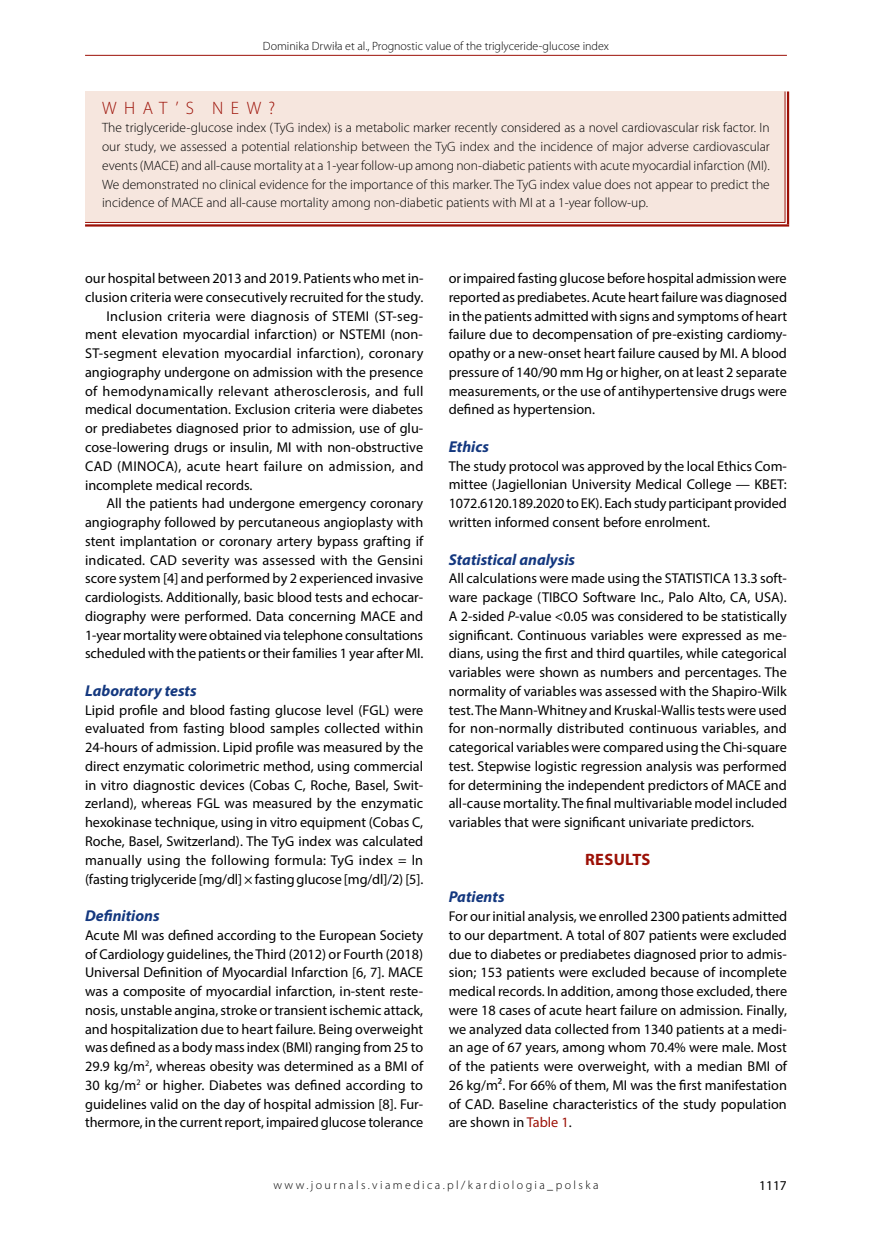
<style>
.page{position:relative;width:872px;height:1234px;background:#fff}
.page>*{position:absolute;margin:0;border:0;box-sizing:border-box;transform-origin:0 0}
.t1{font:300 18px "Myriad Pro";letter-spacing:.42em;color:#9c1006}
.t2{font:700 16.5px "Myriad Pro";letter-spacing:.02em;color:#9c1006}
.t3{font:italic 700 15.75px "Myriad Pro";color:#14387f}
.t4{font:14.25px/18.8px "Myriad Pro";color:#000;text-align:justify}
.t5{font:14.25px "Myriad Pro";letter-spacing:.02em;color:#000}
.t6{font:300 13.5px/18.8px "Myriad Pro";color:#000;text-align:justify}
.t7{font:13.5px "Myriad Pro";color:#000}
.t8{font:300 12px "Myriad Pro";color:#000}
.t9{font:300 12px "Myriad Pro";letter-spacing:.2em;color:#000}
.s1{font-style:italic}
.s2{color:#9c1006}
</style>
<div class="page">
<hr style="left:85px;top:55px;width:702px;height:1px;background:#9c1006">
<div style="left:85px;top:91px;width:702px;height:133px;background:#f6e6de"></div>
<svg style="left:785px;top:91px;width:2px;height:131px"></svg>
<hr style="left:85px;top:222px;width:704px;height:4px;background:#fff">
<hr style="left:784px;top:91px;width:1px;height:131px;background:#9c1006">
<hr style="left:787px;top:91px;width:2px;height:133px;background:#9c1006">
<hr style="left:85px;top:222px;width:700px;height:1px;background:#9c1006">
<hr style="left:85px;top:224px;width:704px;height:2px;background:#9c1006">
<p class="t8" style="left:263px;top:40px;width:348px">Dominika Drwiła et al., Prognostic value of the triglyceride-glucose index</p>
<p class="t1" style="left:102px;top:98px;width:174px">WHAT’S NEW?</p>
<p class="t6" style="left:102px;top:119px;width:669px">The triglyceride-glucose index (TyG index) is a metabolic marker recently considered as a novel cardiovascular risk factor. In our study, we assessed a potential relationship between the TyG index and the incidence of major adverse cardiovascular events (MACE) and all-cause mortality at a 1-year follow-up among non-diabetic patients with acute myocardial infarction (MI).<br>We demonstrated no clinical evidence for the importance of this marker. The TyG index value does not appear to predict the incidence of MACE and all-cause mortality among non-diabetic patients with MI at a 1-year follow-up.</p>
<p class="t4" style="left:85px;top:268px;width:340px">our hospital between 2013 and 2019. Patients who met in-</p>
<p class="t4" style="left:85px;top:287px;width:340px">clusion criteria were consecutively recruited for the study.</p>
<p class="t5" style="left:106px;top:307px;width:318px">Inclusion criteria were diagnosis of STEMI (ST-seg-</p>
<p class="t4" style="left:85px;top:325px;width:339px">ment elevation myocardial infarction) or NSTEMI (non-</p>
<p class="t4" style="left:85px;top:343px;width:340px">ST-segment elevation myocardial infarction), coronary</p>
<p class="t4" style="left:85px;top:362px;width:340px">angiography undergone on admission with the presence</p>
<p class="t5" style="left:85px;top:382px;width:340px">of hemodynamically relevant atherosclerosis, and full</p>
<p class="t4" style="left:85px;top:400px;width:340px">medical documentation. Exclusion criteria were diabetes</p>
<p class="t4" style="left:85px;top:419px;width:340px">or prediabetes diagnosed prior to admission, use of glu-</p>
<p class="t4" style="left:85px;top:437px;width:339px">cose-lowering drugs or insulin, MI with non-obstructive</p>
<p class="t5" style="left:85px;top:457px;width:340px">CAD (MINOCA), acute heart failure on admission, and</p>
<p class="t4" style="left:85px;top:475px;width:169px">incomplete medical records.</p>
<p class="t4" style="left:106px;top:494px;width:318px">All the patients had undergone emergency coronary</p>
<p class="t4" style="left:85px;top:512px;width:340px">angiography followed by percutaneous angioplasty with</p>
<p class="t4" style="left:85px;top:531px;width:340px">stent implantation or coronary artery bypass grafting if</p>
<p class="t4" style="left:85px;top:550px;width:340px">indicated. CAD severity was assessed with the Gensini</p>
<p class="t4" style="left:85px;top:569px;width:340px">score system [4] and performed by 2 experienced invasive</p>
<p class="t4" style="left:85px;top:587px;width:340px">cardiologists. Additionally, basic blood tests and echocar-</p>
<p class="t4" style="left:85px;top:606px;width:339px">diography were performed. Data concerning MACE and</p>
<p class="t4" style="left:85px;top:625px;width:340px">1-year mortality were obtained via telephone consultations</p>
<p class="t4" style="left:85px;top:644px;width:340px">scheduled with the patients or their families 1 year after MI.</p>
<p class="t3" style="left:85px;top:680px;width:113px">Laboratory tests</p>
<p class="t4" style="left:85px;top:700px;width:340px">Lipid profile and blood fasting glucose level (FGL) were evaluated from fasting blood samples collected within 24-hours of admission. Lipid profile was measured by the direct enzymatic colorimetric method, using commercial in vitro diagnostic devices (Cobas C, Roche, Basel, Swit&shy;zerland), whereas FGL was measured by the enzymatic hexokinase technique, using in vitro equipment (Cobas C, Roche, Basel, Switzerland). The TyG index was calculated manually using the following formula: TyG index = ln (fasting triglyceride [mg/dl] × fasting glucose [mg/dl]/2) [5].</p>
<p class="t3" style="left:85px;top:905px;width:76px">Definitions</p>
<p class="t4" style="left:85px;top:925px;width:340px">Acute MI was defined according to the European Society of Cardiology guidelines, the Third (2012) or Fourth (2018)<br>Universal Definition of Myocardial Infarction [6, 7]. MACE was a composite of myocardial infarction, in-stent reste&shy;nosis, unstable angina, stroke or transient ischemic attack, and hospitalization due to heart failure. Being overweight was defined as a body mass index (BMI) ranging from 25 to 29.9 kg/m<sup>2</sup>, whereas obesity was determined as a BMI of 30 kg/m<sup>2</sup> or higher. Diabetes was defined according to guidelines valid on the day of hospital admission [8]. Fur&shy;thermore, in the current report, impaired glucose tolerance</p>
<p class="t4" style="left:449px;top:268px;width:340px">or impaired fasting glucose before hospital admission were reported as prediabetes. Acute heart failure was diagnosed in the patients admitted with signs and symptoms of heart failure due to decompensation of pre-existing cardiomy&shy;opathy or a new-onset heart failure caused by MI. A blood pressure of 140/90 mm Hg or higher, on at least 2 separate measurements, or the use of antihypertensive drugs were defined as hypertension.</p>
<p class="t3" style="left:449px;top:436px;width:42px">Ethics</p>
<p class="t4" style="left:449px;top:456px;width:340px">The study protocol was approved by the local Ethics Com&shy;mittee (Jagiellonian University Medical College — KBET:<br>1072.6120.189.2020 to EK). Each study participant provided written informed consent before enrolment.</p>
<p class="t3" style="left:449px;top:549px;width:128px">Statistical analysis</p>
<p class="t4" style="left:449px;top:568px;width:340px">All calculations were made using the STATISTICA 13.3 soft&shy;ware package (TIBCO Software Inc., Palo Alto, CA, USA).<br>A 2-sided <span class="s1">P</span>-value &lt;0.05 was considered to be statistically significant. Continuous variables were expressed as me&shy;dians, using the first and third quartiles, while categorical variables were shown as numbers and percentages. The normality of variables was assessed with the Shapiro-Wilk test. The Mann-Whitney and Kruskal-Wallis tests were used for non-normally distributed continuous variables, and categorical variables were compared using the Chi-square test. Stepwise logistic regression analysis was performed for determining the independent predictors of MACE and all-cause mortality. The final multivariable model included variables that were significant univariate predictors.</p>
<p class="t2" style="left:585px;top:848px;width:67px">RESULTS</p>
<p class="t3" style="left:449px;top:886px;width:57px">Patients</p>
<p class="t4" style="left:449px;top:906px;width:340px">For our initial analysis, we enrolled 2300 patients admitted to our department. A total of 807 patients were excluded due to diabetes or prediabetes diagnosed prior to admis&shy;sion; 153 patients were excluded because of incomplete medical records. In addition, among those excluded, there were 18 cases of acute heart failure on admission. Finally, we analyzed data collected from 1340 patients at a medi&shy;an age of 67 years, among whom 70.4% were male. Most of the patients were overweight, with a median BMI of 26 kg/m². For 66% of them, MI was the first manifestation of CAD. Baseline characteristics of the study population are shown in <span class="s2">Table 1</span>.</p>
<p class="t9" style="left:273px;top:1177px;width:327px">www.journals.viamedica.pl/kardiologia_polska</p>
<p class="t7" style="left:759px;top:1176px;width:29px">1117</p>
</div>
